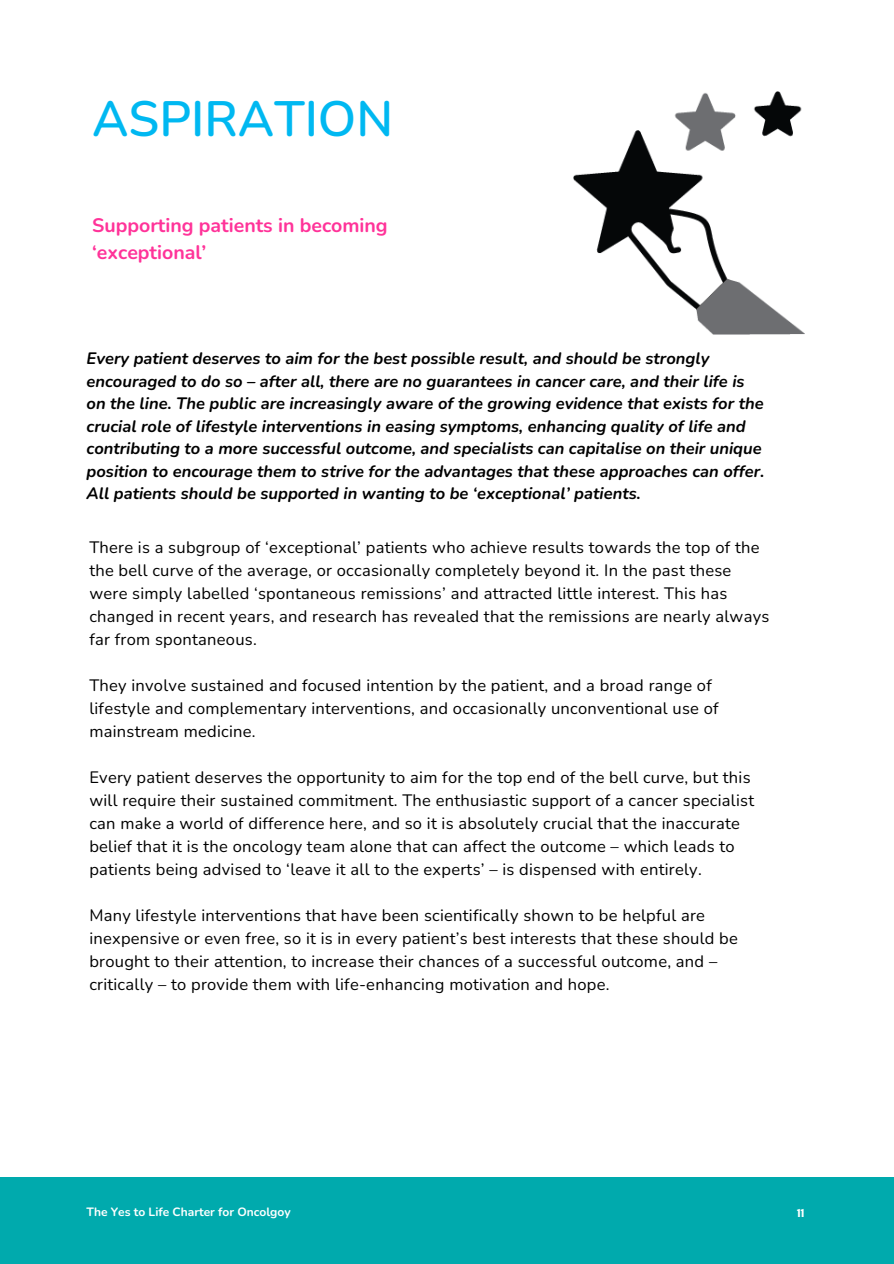
<style>
.page{position:relative;width:894px;height:1264px;background:#fff}
.page>*{position:absolute;margin:0;border:0;box-sizing:border-box;transform-origin:0 0}
.t1{font:600 49.5px "Nunito";color:#00b8f1}
.t2{font:700 19.5px/27px "Nunito";color:#f39}
.t3{font:16.5px/23px "Nunito";letter-spacing:.015em;color:#000}
.t4{font:italic 700 16.5px/22.5px "Nunito";color:#000}
.t5{font:700 12px "Nunito";color:#fff}
.t6{font:700 12px "Glacial Indifference";color:#fff}
</style>
<div class="page">
<div style="left:0;top:1177px;width:893px;height:86px;background:#00aaad"></div>
<img style="left:573px;top:91px;width:230px;height:243px">
<h4 class="t1" style="left:92px;top:86px;width:302px">ASPIRATION</h4>
<h4 class="t2" style="left:92px;top:212px;width:297px">Supporting patients in becoming ‘exceptional’</h4>
<h4 class="t4" style="left:86px;top:347px;width:679px">Every patient deserves to aim for the best possible result, and should be strongly encouraged to do so – after all, there are no guarantees in cancer care, and their life is on the line. The public are increasingly aware of the growing evidence that exists for the crucial role of lifestyle interventions in easing symptoms, enhancing quality of life and contributing to a more successful outcome, and specialists can capitalise on their unique position to encourage them to strive for the advantages that these approaches can offer.<br>All patients should be supported in wanting to be ‘exceptional’ patients.</h4>
<h1 class="t3" style="left:89px;top:536px;width:681px">There is a subgroup of ‘exceptional’ patients who achieve results towards the top of the the bell curve of the average, or occasionally completely beyond it. In the past these were simply labelled ‘spontaneous remissions’ and attracted little interest. This has changed in recent years, and research has revealed that the remissions are nearly always far from spontaneous.</h1>
<p class="t3" style="left:89px;top:674px;width:630px">They involve sustained and focused intention by the patient, and a broad range of lifestyle and complementary interventions, and occasionally unconventional use of mainstream medicine.</p>
<h2 class="t3" style="left:89px;top:766px;width:666px">Every patient deserves the opportunity to aim for the top end of the bell curve, but this will require their sustained commitment. The enthusiastic support of a cancer specialist can make a world of difference here, and so it is absolutely crucial that the inaccurate belief that it is the oncology team alone that can affect the outcome – which leads to patients being advised to ‘leave it all to the experts’ – is dispensed with entirely.</h2>
<h3 class="t3" style="left:89px;top:904px;width:650px">Many lifestyle interventions that have been scientifically shown to be helpful are inexpensive or even free, so it is in every patient’s best interests that these should be brought to their attention, to increase their chances of a successful outcome, and – critically – to provide them with life-enhancing motivation and hope.</h3>
<p class="t5" style="left:86px;top:1204px;width:206px">The Yes to Life Charter for Oncolgoy</p>
<p class="t6" style="left:796px;top:1205px;width:9px">11</p>
</div>
